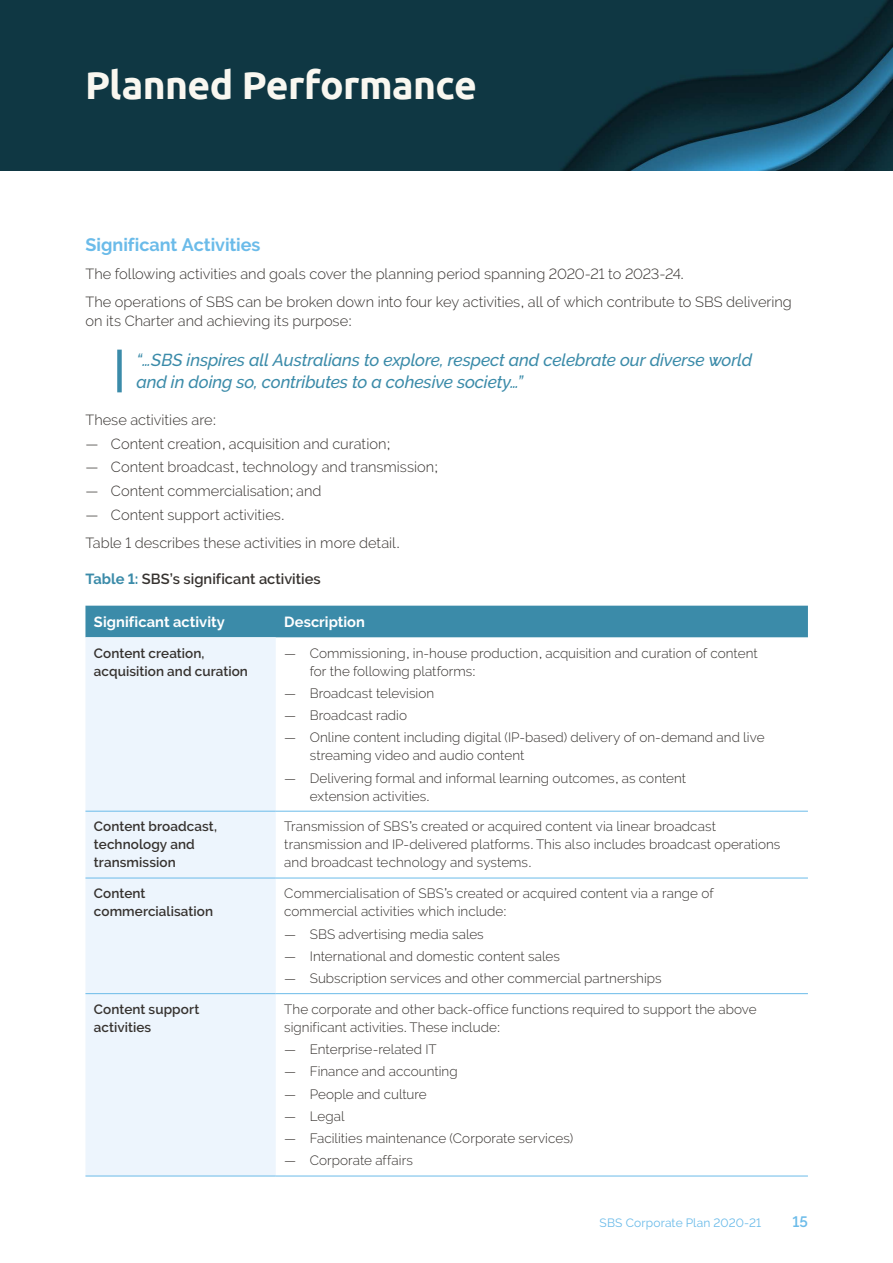
<style>
.page{position:relative;width:893px;height:1263px;background:#fff}
.page>*{position:absolute;margin:0;border:0;box-sizing:border-box;transform-origin:0 0}
.t1{font:700 39px "Ubuntu";letter-spacing:-.015em;color:#f9f7f0}
.t2{font:700 18px "Raleway";color:#6bbbe9}
.t3{font:italic 500 17.25px/22.5px "Raleway";letter-spacing:-.01em;color:#3b8ba9}
.t4{font:600 15px "Raleway";color:#6bbbe9}
.t5{font:300 14.7px/28px "Raleway";color:#36322f}
.t6{font:600 14.7px "Raleway";color:#36322f}
.t7{font:700 14.7px "Raleway";letter-spacing:.005em;color:#fff}
.t8{font:300 13.5px/18px "Raleway";letter-spacing:.005em;color:#36322f}
.t9{font:600 13.5px/18px "Raleway";letter-spacing:.005em;color:#36322f}
.t10{font:12px "Raleway";letter-spacing:.015em;color:#6bbbe9}
.s1{font-weight:700;color:#3b8ba9}
</style>
<div class="page">
<img style="left:0;top:0;width:893px;height:170px">
<div style="left:117px;top:350px;width:5px;height:42px;background:#3b8ba9"></div>
<div style="left:85px;top:606px;width:723px;height:31px;background:#3b8ba9"></div>
<div style="left:85px;top:637px;width:191px;height:539px;background:#edf5fd"></div>
<hr style="left:85px;top:1176px;width:191px;height:1px;background:#6bbbe9">
<hr style="left:276px;top:1176px;width:532px;height:1px;background:#6bbbe9">
<hr style="left:85px;top:811px;width:191px;height:1px;background:#6bbbe9">
<hr style="left:276px;top:811px;width:532px;height:1px;background:#6bbbe9">
<hr style="left:85px;top:878px;width:191px;height:1px;background:#6bbbe9">
<hr style="left:276px;top:878px;width:532px;height:1px;background:#6bbbe9">
<hr style="left:85px;top:993px;width:191px;height:1px;background:#6bbbe9">
<hr style="left:276px;top:993px;width:532px;height:1px;background:#6bbbe9">
<h1 class="t1" style="left:85px;top:61px;width:393px">Planned Performance</h1>
<h2 class="t2" style="left:85px;top:234px;width:177px">Significant Activities</h2>
<p class="t5" style="left:85px;top:260px;width:708px">The following activities and goals cover the planning period spanning 2020-21 to 2023-24.<br>The operations of SBS can be broken down into four key activities, all of which contribute to SBS delivering</p>
<p class="t5" style="left:85px;top:307px;width:268px">on its Charter and achieving its purpose:</p>
<p class="t3" style="left:136px;top:348px;width:617px">“…SBS inspires all Australians to explore, respect and celebrate our diverse world and in doing so, contributes to a cohesive society…”</p>
<p class="t5" style="left:85px;top:406px;width:133px">These activities are:</p>
<p class="t5" style="left:85px;top:429px;width:307px">— Content creation, acquisition and curation;</p>
<p class="t5" style="left:85px;top:453px;width:355px">— Content broadcast, technology and transmission;</p>
<p class="t5" style="left:85px;top:477px;width:238px">— Content commercialisation; and</p>
<p class="t5" style="left:85px;top:501px;width:316px">— Content support activities.<br>Table 1 describes these activities in more detail.</p>
<p class="t6" style="left:85px;top:571px;width:237px"><span class="s1">Table 1:</span> SBS’s significant activities</p>
<p class="t7" style="left:94px;top:613px;width:132px">Significant activity</p>
<p class="t7" style="left:284px;top:613px;width:82px">Description</p>
<p class="t9" style="left:94px;top:644px;width:156px">Content creation, acquisition and curation</p>
<p class="t8" style="left:310px;top:644px;width:449px;text-indent:-26px">— Commissioning, in-house production, acquisition and curation of content for the following platforms:</p>
<p class="t8" style="left:284px;top:684px;width:151px">— Broadcast television</p>
<p class="t8" style="left:284px;top:706px;width:124px">— Broadcast radio</p>
<p class="t8" style="left:310px;top:728px;width:456px;text-indent:-26px">— Online content including digital (IP-based) delivery of on-demand and live streaming video and audio content</p>
<p class="t8" style="left:310px;top:769px;width:378px;text-indent:-26px">— Delivering formal and informal learning outcomes, as content extension activities.</p>
<p class="t9" style="left:94px;top:818px;width:125px">Content broadcast, technology and transmission</p>
<p class="t8" style="left:284px;top:817px;width:498px">Transmission of SBS’s created or acquired content via linear broadcast transmission and IP-delivered platforms. This also includes broadcast operations and broadcast technology and systems.</p>
<p class="t9" style="left:94px;top:884px;width:121px">Content commercialisation</p>
<p class="t8" style="left:284px;top:884px;width:431px">Commercialisation of SBS’s created or acquired content via a range of commercial activities which include:</p>
<p class="t8" style="left:284px;top:925px;width:201px">— SBS advertising media sales</p>
<p class="t8" style="left:284px;top:947px;width:277px">— International and domestic content sales</p>
<p class="t8" style="left:284px;top:969px;width:379px">— Subscription services and other commercial partnerships</p>
<p class="t9" style="left:94px;top:1000px;width:107px">Content support activities</p>
<p class="t8" style="left:284px;top:1000px;width:474px">The corporate and other back-office functions required to support the above significant activities. These include:</p>
<p class="t8" style="left:284px;top:1040px;width:154px">— Enterprise-related IT</p>
<p class="t8" style="left:284px;top:1062px;width:175px">— Finance and accounting</p>
<p class="t8" style="left:284px;top:1085px;width:144px">— People and culture</p>
<p class="t8" style="left:284px;top:1107px;width:62px">— Legal</p>
<p class="t8" style="left:284px;top:1129px;width:290px">— Facilities maintenance (Corporate services)</p>
<p class="t8" style="left:284px;top:1151px;width:130px">— Corporate affairs</p>
<p class="t10" style="left:600px;top:1215px;width:163px">SBS Corporate Plan 2020-21</p>
<p class="t4" style="left:792px;top:1213px;width:17px">15</p>
</div>
